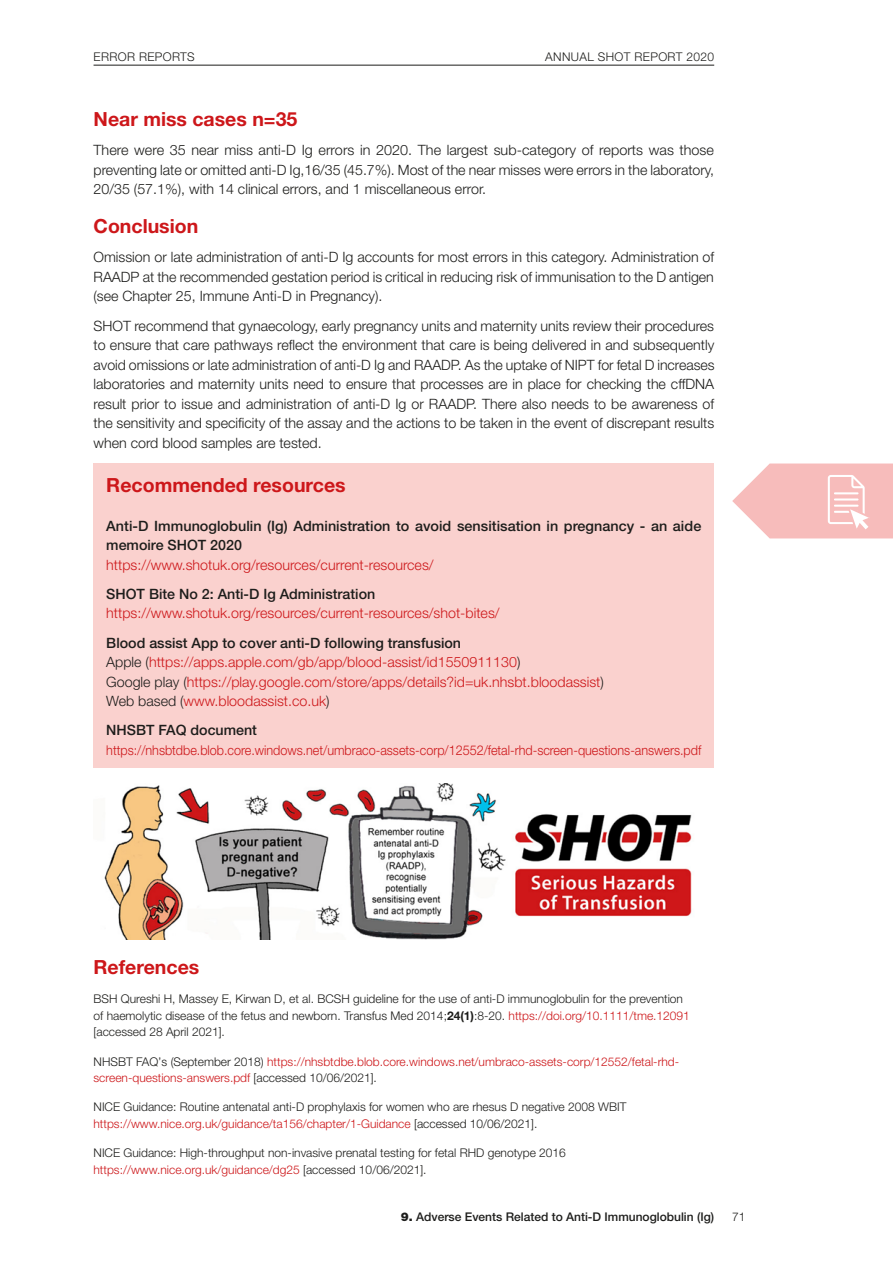
<style>
.page{position:relative;width:893px;height:1263px;background:#fff}
.page>*{position:absolute;margin:0;border:0;box-sizing:border-box;transform-origin:0 0}
.t1{font:700 19.5px "Helvetica Neue";color:#cd171a}
.t2{font:300 14.25px/19.5px "Helvetica Neue";color:#1d1d1b;text-align:justify}
.t3{font:300 14.25px/19.5px "Helvetica Neue";color:#cd171a}
.t4{font:500 14.25px/19.5px "Helvetica Neue";letter-spacing:.005em;color:#1d1d1b}
.t5{font:300 13.5px "Helvetica Neue";color:#cd171a;scale:.93 1}
.t6{font:300 12px/16.5px "Helvetica Neue";color:#1d1d1b}
.t7{font:300 12px/16.5px "Helvetica Neue";color:#cd171a}
.t8{font:500 12px "Helvetica Neue";color:#1d1d1b}
.t9{font:300 12px "Helvetica Neue";letter-spacing:.03em;color:#1d1d1b}
.s1{font-weight:500;color:#1d1d1b}
.s2{color:#1d1d1b}
.s3{font-weight:700}
.s4{color:#cd171a}
.s5{font-weight:900}
</style>
<div class="page">
<hr style="left:94px;top:65px;width:620px;height:1px;background:#1d1d1b">
<div style="left:94px;top:463px;width:620px;height:305px;background:#fad1ce"></div>
<img style="left:104px;top:784px;width:588px;height:155px">
<svg style="left:732px;top:463px;width:161px;height:75px"></svg>
<p class="t9" style="left:94px;top:49px;width:103px">ERROR REPORTS</p>
<p class="t9" style="left:545px;top:49px;width:170px">ANNUAL SHOT REPORT 2020</p>
<h1 class="t1" style="left:94px;top:107px;width:205px">Near miss cases n=35</h1>
<p class="t2" style="left:94px;top:140px;width:622px">There were 35 near miss anti-D Ig errors in 2020. The largest sub-category of reports was those preventing late or omitted anti-D Ig,16/35 (45.7%). Most of the near misses were errors in the laboratory, 20/35 (57.1%), with 14 clinical errors, and 1 miscellaneous error.</p>
<h1 class="t1" style="left:94px;top:214px;width:106px">Conclusion</h1>
<p class="t2" style="left:94px;top:247px;width:622px">Omission or late administration of anti-D Ig accounts for most errors in this category. Administration of RAADP at the recommended gestation period is critical in reducing risk of immunisation to the D antigen (see Chapter 25, Immune Anti-D in Pregnancy).</p>
<p class="t2" style="left:94px;top:315px;width:622px">SHOT recommend that gynaecology, early pregnancy units and maternity units review their procedures to ensure that care pathways reflect the environment that care is being delivered in and subsequently avoid omissions or late administration of anti-D Ig and RAADP. As the uptake of NIPT for fetal D increases laboratories and maternity units need to ensure that processes are in place for checking the cffDNA result prior to issue and administration of anti-D Ig or RAADP. There also needs to be awareness of the sensitivity and specificity of the assay and the actions to be taken in the event of discrepant results when cord blood samples are tested.</p>
<h1 class="t1" style="left:106px;top:473px;width:241px">Recommended resources</h1>
<p class="t4" style="left:106px;top:516px;width:596px">Anti-D Immunoglobulin (Ig) Administration to avoid sensitisation in pregnancy - an aide memoire SHOT 2020</p>
<p class="t3" style="left:106px;top:555px;width:329px">https://www.shotuk.org/resources/current-resources/</p>
<p class="t4" style="left:106px;top:584px;width:270px">SHOT Bite No 2: Anti-D Ig Administration</p>
<p class="t3" style="left:106px;top:603px;width:395px">https://www.shotuk.org/resources/current-resources/shot-bites/</p>
<p class="t3" style="left:106px;top:633px;width:499px"><span class="s1">Blood assist App to cover anti-D following transfusion<br></span><span class="s2">Apple (</span>https://apps.apple.com/gb/app/blood-assist/id1550911130<span class="s2">)<br>Google play (</span>https://play.google.com/store/apps/details?id=uk.nhsbt.bloodassist<span class="s2">)<br>Web based (</span>www.bloodassist.co.uk<span class="s2">)</span></p>
<p class="t4" style="left:106px;top:720px;width:152px">NHSBT FAQ document</p>
<p class="t5" style="left:106px;top:742px;width:641px">https://nhsbtdbe.blob.core.windows.net/umbraco-assets-corp/12552/fetal-rhd-screen-questions-answers.pdf</p>
<h1 class="t1" style="left:94px;top:955px;width:107px">References</h1>
<p class="t6" style="left:94px;top:991px;width:598px">BSH Qureshi H, Massey E, Kirwan D, et al. BCSH guideline for the use of anti-D immunoglobulin for the prevention of haemolytic disease of the fetus and newborn. Transfus Med 2014;<span class="s3">24(1)</span>:8-20. <span class="s4">https://doi.org/10.1111/tme.12091 </span>[accessed 28 April 2021].</p>
<p class="t7" style="left:94px;top:1053px;width:587px"><span class="s2">NHSBT FAQ’s (September 2018)</span> https://nhsbtdbe.blob.core.windows.net/umbraco-assets-corp/12552/fetal-rhd&shy;screen-questions-answers.pdf <span class="s2">[accessed 10/06/2021].</span></p>
<p class="t6" style="left:94px;top:1099px;width:534px">NICE Guidance: Routine antenatal anti-D prophylaxis for women who are rhesus D negative 2008 WBIT <span class="s4">https://www.nice.org.uk/guidance/ta156/chapter/1-Guidance</span> [accessed 10/06/2021].</p>
<p class="t6" style="left:94px;top:1144px;width:474px">NICE Guidance: High-throughput non-invasive prenatal testing for fetal RHD genotype 2016 <span class="s4">https://www.nice.org.uk/guidance/dg25</span> [accessed 10/06/2021].</p>
<p class="t8" style="left:401px;top:1209px;width:315px"><span class="s5">9.</span> Adverse Events Related to Anti-D Immunoglobulin (Ig)</p>
<p class="t6" style="left:732px;top:1208px;width:15px">71</p>
</div>
